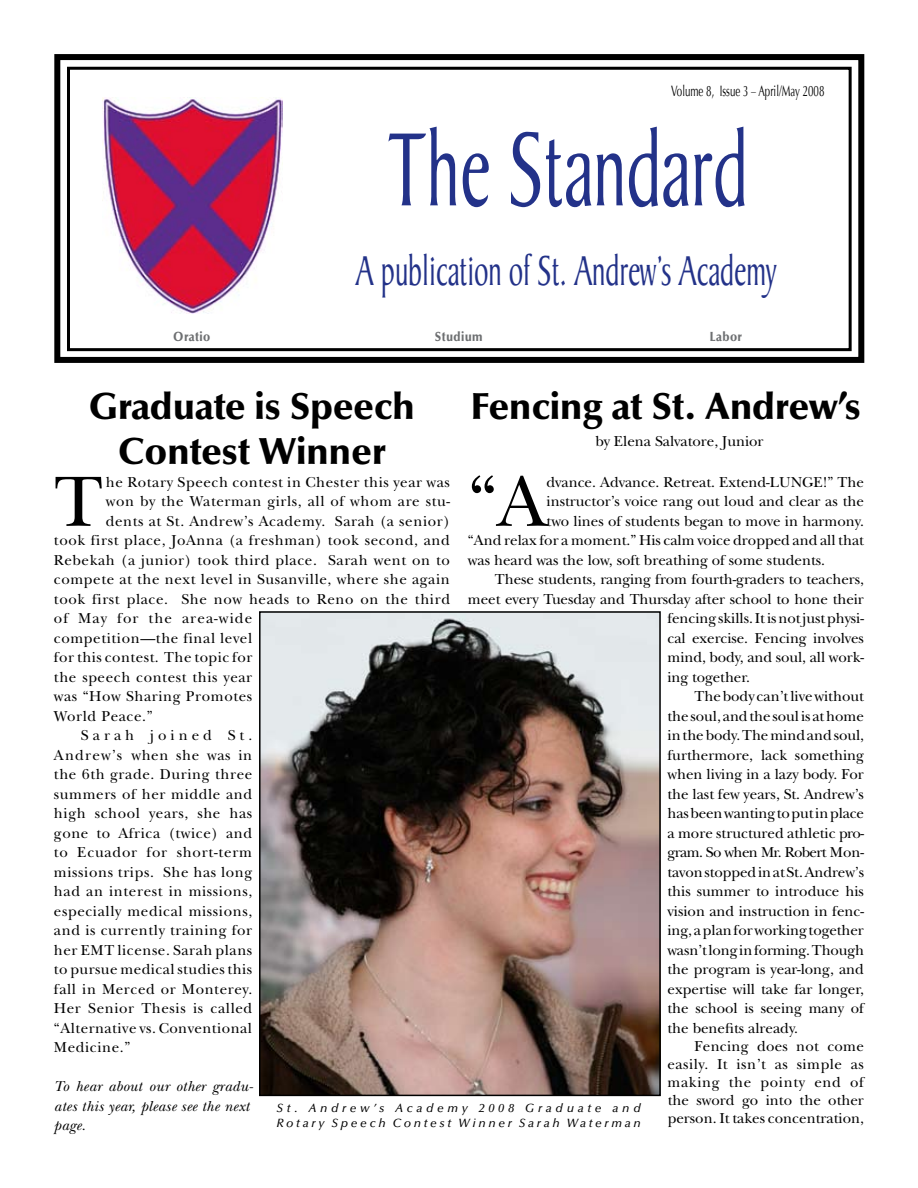
<style>
.page{position:relative;width:918px;height:1188px;background:#fff}
.page>*{position:absolute;margin:0;border:0;box-sizing:border-box;transform-origin:0 0}
.t1{font:112.5px "Baker Signet";color:#233289;scale:.64 1}
.t2{font:74.1px "New Baskerville";color:#000}
.t3{font:45px "Baker Signet";color:#233289;scale:.64 1}
.t4{font:900 37.5px/45px "Optima";letter-spacing:-.01em;color:#000;text-align:center}
.t5{font:15px/18px "New Baskerville";color:#000;text-align:justify}
.t6{font:15px "New Baskerville";letter-spacing:.04em;color:#000}
.t7{font:15px "New Baskerville";letter-spacing:.03em;color:#000}
.t8{font:italic 15px/19.5px "New Baskerville";letter-spacing:.02em;color:#000}
.t9{font:15px "Optima";color:#000;scale:.65 1}
.t10{font:15px "New Baskerville";letter-spacing:-.04em;color:#000}
.t11{font:15px "New Baskerville";letter-spacing:.05em;color:#000}
.t12{font:15px "New Baskerville";letter-spacing:.075em;color:#000}
.t13{font:15px "New Baskerville";letter-spacing:.27em;color:#000}
.t14{font:900 13.2px "Optima";letter-spacing:.03em;color:#6d6f71;scale:.89 1}
.t15{font:italic 500 12px/15px "Optima";letter-spacing:.23em;color:#000}
</style>
<div class="page">
<div style="left:54px;top:54px;width:810px;height:309px;border:6px solid #000"></div>
<div style="left:67px;top:67px;width:785px;height:284px;border:3px solid #000"></div>
<img style="left:102px;top:98px;width:181px;height:216px">
<img style="left:262px;top:614px;width:396px;height:479px">
<div style="left:259px;top:611px;width:402px;height:485px;border:2px solid #000"></div>
<p class="t9" style="left:671px;top:82px;width:238px">Volume 8, Issue 3 – April/May 2008</p>
<h1 class="t1" style="left:388px;top:109px;width:564px">The Standard</h1>
<h3 class="t3" style="left:356px;top:247px;width:659px">A publication of St. Andrew’s Academy</h3>
<p class="t14" style="left:173px;top:329px;width:43px">Oratio</p>
<p class="t14" style="left:435px;top:329px;width:55px">Studium</p>
<p class="t14" style="left:710px;top:329px;width:38px">Labor</p>
<h3 class="t4" style="left:89px;top:384px;width:328px">Graduate is Speech<br>Contest Winner</h3>
<h3 class="t4" style="left:471px;top:385px;width:392px">Fencing at St. Andrew’s</h3>
<p class="t5" style="left:595px;top:433px;width:170px">by Elena Salvatore, Junior</p>
<h2 class="t2" style="left:468px;top:459px;width:80px">“A</h2>
<p class="t5" style="left:547px;top:473px;width:319px">dvance. Advance. Retreat. Extend-LUNGE!” The</p>
<h2 class="t2" style="left:54px;top:459px;width:50px">T</h2>
<p class="t6" style="left:106px;top:473px;width:346px">he Rotary Speech contest in Chester this year was</p>
<p class="t6" style="left:106px;top:493px;width:346px">won by the Waterman girls, all of whom are stu-</p>
<p class="t6" style="left:106px;top:512px;width:346px">dents at St. Andrew’s Academy. Sarah (a senior)</p>
<p class="t6" style="left:54px;top:532px;width:397px">took first place, JoAnna (a freshman) took second, and</p>
<p class="t6" style="left:54px;top:551px;width:398px">Rebekah (a junior) took third place. Sarah went on to</p>
<p class="t6" style="left:54px;top:571px;width:397px">compete at the next level in Susanville, where she again</p>
<p class="t6" style="left:54px;top:590px;width:398px">took first place. She now heads to Reno on the third</p>
<p class="t12" style="left:54px;top:610px;width:200px">of May for the area-wide</p>
<p class="t6" style="left:54px;top:629px;width:200px">competition—the final level</p>
<p class="t7" style="left:54px;top:649px;width:200px">for this contest. The topic for</p>
<p class="t6" style="left:54px;top:668px;width:200px">the speech contest this year</p>
<p class="t6" style="left:54px;top:688px;width:200px">was “How Sharing Promotes</p>
<p class="t6" style="left:54px;top:707px;width:100px">World Peace.”</p>
<p class="t13" style="left:81px;top:727px;width:173px">Sarah joined St.</p>
<p class="t6" style="left:54px;top:746px;width:200px">Andrew’s when she was in</p>
<p class="t6" style="left:54px;top:766px;width:200px">the 6th grade. During three</p>
<p class="t6" style="left:54px;top:785px;width:200px">summers of her middle and</p>
<p class="t6" style="left:54px;top:805px;width:200px">high school years, she has</p>
<p class="t6" style="left:54px;top:824px;width:200px">gone to Africa (twice) and</p>
<p class="t11" style="left:54px;top:844px;width:200px">to Ecuador for short-term</p>
<p class="t6" style="left:54px;top:863px;width:200px">missions trips. She has long</p>
<p class="t6" style="left:54px;top:883px;width:200px">had an interest in missions,</p>
<p class="t6" style="left:54px;top:902px;width:200px">especially medical missions,</p>
<p class="t6" style="left:54px;top:922px;width:200px">and is currently training for</p>
<p class="t6" style="left:54px;top:941px;width:200px">her EMT license. Sarah plans</p>
<p class="t7" style="left:54px;top:961px;width:200px">to pursue medical studies this</p>
<p class="t6" style="left:54px;top:980px;width:200px">fall in Merced or Monterey.</p>
<p class="t6" style="left:54px;top:1000px;width:200px">Her Senior Thesis is called</p>
<p class="t7" style="left:54px;top:1019px;width:200px">“Alternative vs. Conventional</p>
<p class="t6" style="left:54px;top:1039px;width:78px">Medicine.”</p>
<p class="t8" style="left:54px;top:1077px;width:201px">To hear about our other gradu&shy;ates this year, please see the next page.</p>
<p class="t5" style="left:547px;top:493px;width:319px">instructor’s voice rang out loud and clear as the</p>
<p class="t5" style="left:547px;top:512px;width:319px">two lines of students began to move in harmony.</p>
<p class="t5" style="left:468px;top:532px;width:398px">“And relax for a moment.” His calm voice dropped and all that</p>
<p class="t5" style="left:468px;top:551px;width:359px">was heard was the low, soft breathing of some students.</p>
<p class="t5" style="left:495px;top:571px;width:371px">These students, ranging from fourth-graders to teachers,</p>
<p class="t5" style="left:468px;top:590px;width:397px">meet every Tuesday and Thursday after school to hone their</p>
<p class="t5" style="left:668px;top:610px;width:198px">fencing skills. It is not just physi-</p>
<p class="t5" style="left:668px;top:629px;width:198px">cal exercise. Fencing involves</p>
<p class="t5" style="left:668px;top:649px;width:198px">mind, body, and soul, all work-</p>
<p class="t5" style="left:668px;top:668px;width:84px">ing together.</p>
<p class="t5" style="left:695px;top:688px;width:171px">The body can’t live without</p>
<p class="t5" style="left:668px;top:707px;width:198px">the soul, and the soul is at home</p>
<p class="t5" style="left:668px;top:727px;width:198px">in the body. The mind and soul,</p>
<p class="t5" style="left:668px;top:746px;width:198px">furthermore, lack something</p>
<p class="t5" style="left:668px;top:766px;width:198px">when living in a lazy body. For</p>
<p class="t5" style="left:668px;top:785px;width:198px">the last few years, St. Andrew’s</p>
<p class="t5" style="left:668px;top:805px;width:198px">has been wanting to put in place</p>
<p class="t5" style="left:668px;top:824px;width:198px">a more structured athletic pro-</p>
<p class="t10" style="left:668px;top:844px;width:198px">gram. So when Mr. Robert Mon-</p>
<p class="t5" style="left:668px;top:863px;width:198px">tavon stopped in at St. Andrew’s</p>
<p class="t5" style="left:668px;top:883px;width:198px">this summer to introduce his</p>
<p class="t5" style="left:668px;top:902px;width:198px">vision and instruction in fenc-</p>
<p class="t5" style="left:668px;top:922px;width:198px">ing, a plan for working together</p>
<p class="t5" style="left:668px;top:941px;width:198px">wasn’t long in forming. Though</p>
<p class="t5" style="left:668px;top:961px;width:198px">the program is year-long, and</p>
<p class="t5" style="left:668px;top:980px;width:198px">expertise will take far longer,</p>
<p class="t5" style="left:668px;top:1000px;width:198px">the school is seeing many of</p>
<p class="t5" style="left:668px;top:1019px;width:132px">the benefits already.</p>
<p class="t5" style="left:668px;top:1037px;width:198px;text-indent:27px">Fencing does not come easily. It isn’t as simple as making the pointy end of the sword go into the other person. It takes concentration,</p>
<p class="t15" style="left:276px;top:1100px;width:366px">St. Andrew’s Academy 2008 Graduate and<br>Rotary Speech Contest Winner Sarah Waterman</p>
</div>
